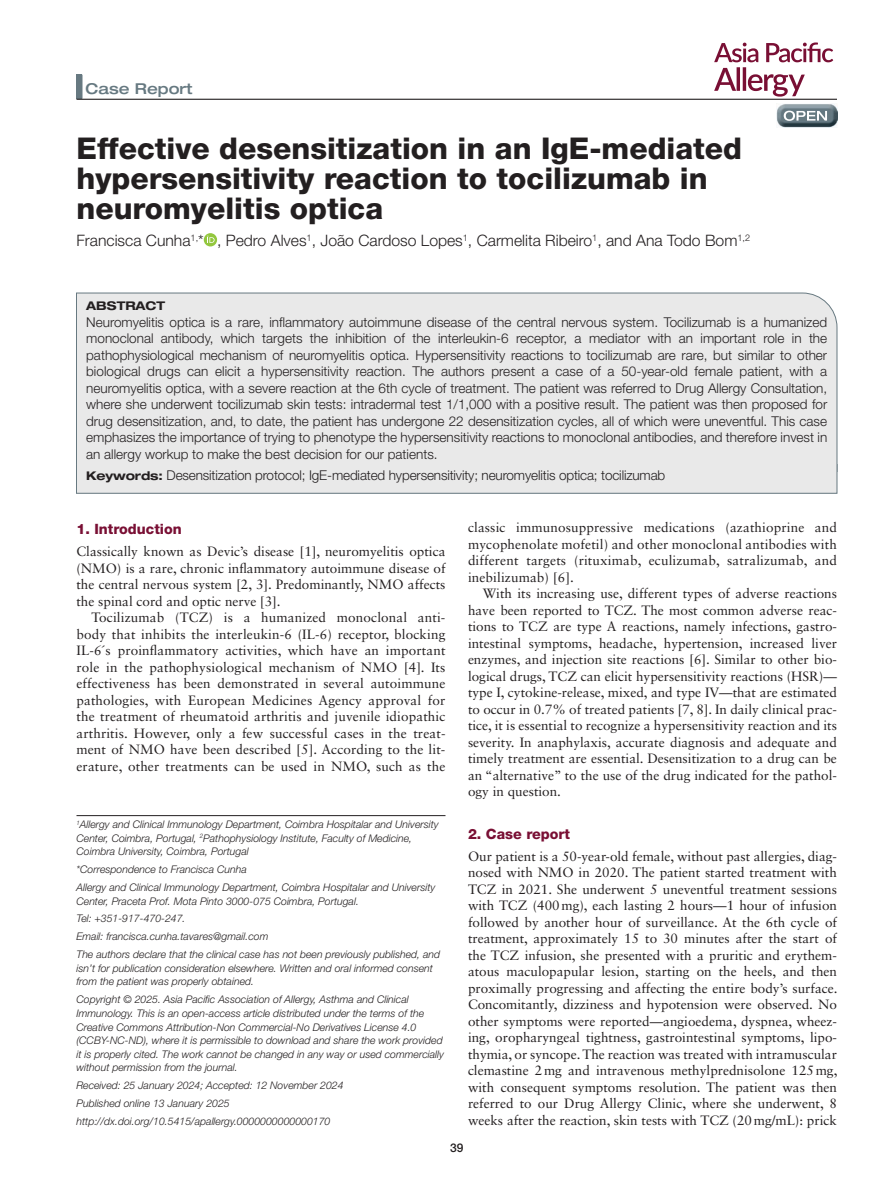
<style>
.page{position:relative;width:891px;height:1188px;background:#fff}
.page>*{position:absolute;margin:0;border:0;box-sizing:border-box;transform-origin:0 0}
.t1{font:800 30px/30px "Helvetica Neue LT Std";color:#231f20}
.t2{font:300 15.75px "Helvetica Neue LT Std";color:#231f20}
.t3{font:500 expanded 15px "Helvetica Neue LT Std";color:#667981}
.t4{font:800 14.25px "Helvetica Neue LT Std";color:#790f34}
.t5{font:13.5px/16.5px "Sabon LT Std";color:#231f20;text-align:justify}
.t6{font:300 13.5px/16.5px "Helvetica Neue LT Std";letter-spacing:-.01em;color:#231f20;text-align:justify}
.t7{font:700 expanded 12px "Helvetica Neue LT Std";color:#231f20}
.t8{font:500 12px "Helvetica Neue LT Std";color:#231f20}
.t9{font:italic 300 10.5px/13.5px "Helvetica Neue LT Std";color:#231f20}
.s1{font-weight:700;font-stretch:expanded;font-size:12px}
</style>
<div class="page">
<div style="left:76px;top:74px;width:6px;height:25px;background:#677981"></div>
<hr style="left:76px;top:99px;width:761px;height:1px;background:#231f20">
<img style="left:776px;top:104px;width:61px;height:24px">
<svg style="left:784px;top:111px;width:43px;height:10px"></svg>
<svg style="left:714px;top:42px;width:119px;height:55px"></svg>
<div style="left:76px;top:292px;width:762px;height:180px;background:#e9e9e9"></div>
<div style="left:76px;top:464px;width:761px;height:29px;background:#e9e9e9"></div>
<div style="left:76px;top:464px;width:761px;height:30px;border:1px solid #677981"></div>
<div style="left:204px;top:233px;width:13px;height:13px;background:#93c73e;border-radius:50%"></div>
<svg style="left:207px;top:236px;width:8px;height:7px"></svg>
<hr style="left:76px;top:815px;width:370px;height:1px;background:#231f20">
<p class="t3" style="left:86px;top:80px;width:109px">Case Report</p>
<h1 class="t1" style="left:76px;top:134px;width:667px">Effective desensitization in an IgE-mediated hypersensitivity reaction to tocilizumab in neuromyelitis optica</h1>
<p class="t2" style="left:76px;top:231px;width:675px">Francisca Cunha<sup>1,</sup>* , Pedro Alves<sup>1</sup>, João Cardoso Lopes<sup>1</sup>, Carmelita Ribeiro<sup>1</sup>, and Ana Todo Bom<sup>1,2</sup></p>
<p class="t7" style="left:86px;top:298px;width:80px">ABSTRACT</p>
<p class="t6" style="left:86px;top:313px;width:743px">Neuromyelitis optica is a rare, inflammatory autoimmune disease of the central nervous system. Tocilizumab is a humanized monoclonal antibody, which targets the inhibition of the interleukin-6 receptor, a mediator with an important role in the pathophysiological mechanism of neuromyelitis optica. Hypersensitivity reactions to tocilizumab are rare, but similar to other biological drugs can elicit a hypersensitivity reaction. The authors present a case of a 50-year-old female patient, with a neuromyelitis optica, with a severe reaction at the 6th cycle of treatment. The patient was referred to Drug Allergy Consultation, where she underwent tocilizumab skin tests: intradermal test 1/1,000 with a positive result. The patient was then proposed for drug desensitization, and, to date, the patient has undergone 22 desensitization cycles, all of which were uneventful. This case emphasizes the importance of trying to phenotype the hypersensitivity reactions to monoclonal antibodies, and therefore invest in an allergy workup to make the best decision for our patients.</p>
<p class="t6" style="left:86px;top:466px;width:581px"><span class="s1">Keywords:</span> Desensitization protocol; IgE-mediated hypersensitivity; neuromyelitis optica; tocilizumab</p>
<p class="t4" style="left:76px;top:520px;width:107px">1. Introduction</p>
<p class="t5" style="left:76px;top:543px;width:371px">Classically known as Devic’s disease [1], neuromyelitis optica (NMO) is a rare, chronic inflammatory autoimmune disease of the central nervous system [2, 3]. Predominantly, NMO affects the spinal cord and optic nerve [3].</p>
<p class="t5" style="left:76px;top:609px;width:371px;text-indent:15px">Tocilizumab (TCZ) is a humanized monoclonal anti&shy;body that inhibits the interleukin-6 (IL-6) receptor, blocking IL-6´s proinflammatory activities, which have an important role in the pathophysiological mechanism of NMO [4]. Its effectiveness has been demonstrated in several autoimmune pathologies, with European Medicines Agency approval for the treatment of rheumatoid arthritis and juvenile idiopathic arthritis. However, only a few successful cases in the treat&shy;ment of NMO have been described [5]. According to the lit&shy;erature, other treatments can be used in NMO, such as the</p>
<p class="t9" style="left:76px;top:817px;width:364px"><sup>1</sup>Allergy and Clinical Immunology Department, Coimbra Hospitalar and University<br>Center, Coimbra, Portugal, <sup>2</sup>Pathophysiology Institute, Faculty of Medicine,<br>Coimbra University, Coimbra, Portugal</p>
<p class="t9" style="left:77px;top:860px;width:360px;line-height:18px">*Correspondence to Francisca Cunha<br>Allergy and Clinical Immunology Department, Coimbra Hospitalar and University</p>
<p class="t9" style="left:77px;top:892px;width:365px;line-height:18px">Center, Praceta Prof. Mota Pinto 3000-075 Coimbra, Portugal.<br>Tel: +351-917-470-247.<br>Email: francisca.cunha.tavares@gmail.com<br>The authors declare that the clinical case has not been previously published, and</p>
<p class="t9" style="left:77px;top:961px;width:358px">isn’t for publication consideration elsewhere. Written and oral informed consent from the patient was properly obtained.</p>
<p class="t9" style="left:77px;top:993px;width:369px">Copyright © 2025. Asia Pacific Association of Allergy, Asthma and Clinical Immunology. This is an open-access article distributed under the terms of the Creative Commons Attribution-Non Commercial-No Derivatives License 4.0 (CCBY-NC-ND), where it is permissible to download and share the work provided it is properly cited. The work cannot be changed in any way or used commercially without permission from the journal.</p>
<p class="t9" style="left:77px;top:1076px;width:269px;line-height:18px">Received: 25 January 2024; Accepted: 12 November 2024<br>Published online 13 January 2025 http://dx.doi.org/10.5415/apallergy.0000000000000170</p>
<p class="t5" style="left:468px;top:519px;width:371px">classic immunosuppressive medications (azathioprine and mycophenolate mofetil) and other monoclonal antibodies with different targets (rituximab, eculizumab, satralizumab, and inebilizumab) [6].</p>
<p class="t5" style="left:468px;top:585px;width:371px;text-indent:15px">With its increasing use, different types of adverse reactions have been reported to TCZ. The most common adverse reac&shy;tions to TCZ are type A reactions, namely infections, gastro&shy;intestinal symptoms, headache, hypertension, increased liver enzymes, and injection site reactions [6]. Similar to other bio&shy;logical drugs, TCZ can elicit hypersensitivity reactions (HSR)— type I, cytokine-release, mixed, and type IV—that are estimated to occur in 0.7% of treated patients [7, 8]. In daily clinical prac&shy;tice, it is essential to recognize a hypersensitivity reaction and its severity. In anaphylaxis, accurate diagnosis and adequate and timely treatment are essential. Desensitization to a drug can be an “alternative” to the use of the drug indicated for the pathol&shy;ogy in question.</p>
<p class="t4" style="left:468px;top:825px;width:104px">2. Case report</p>
<p class="t5" style="left:468px;top:848px;width:371px">Our patient is a 50-year-old female, without past allergies, diag&shy;nosed with NMO in 2020. The patient started treatment with TCZ in 2021. She underwent 5 uneventful treatment sessions with TCZ (400mg), each lasting 2 hours—1 hour of infusion followed by another hour of surveillance. At the 6th cycle of treatment, approximately 15 to 30 minutes after the start of the TCZ infusion, she presented with a pruritic and erythem&shy;atous maculopapular lesion, starting on the heels, and then proximally progressing and affecting the entire body’s surface.<br>Concomitantly, dizziness and hypotension were observed. No other symptoms were reported—angioedema, dyspnea, wheez&shy;ing, oropharyngeal tightness, gastrointestinal symptoms, lipo&shy;thymia, or syncope. The reaction was treated with intramuscular clemastine 2mg and intravenous methylprednisolone 125mg, with consequent symptoms resolution. The patient was then referred to our Drug Allergy Clinic, where she underwent, 8 weeks after the reaction, skin tests with TCZ (20mg/mL): prick</p>
<p class="t8" style="left:450px;top:1140px;width:15px">39</p>
</div>
